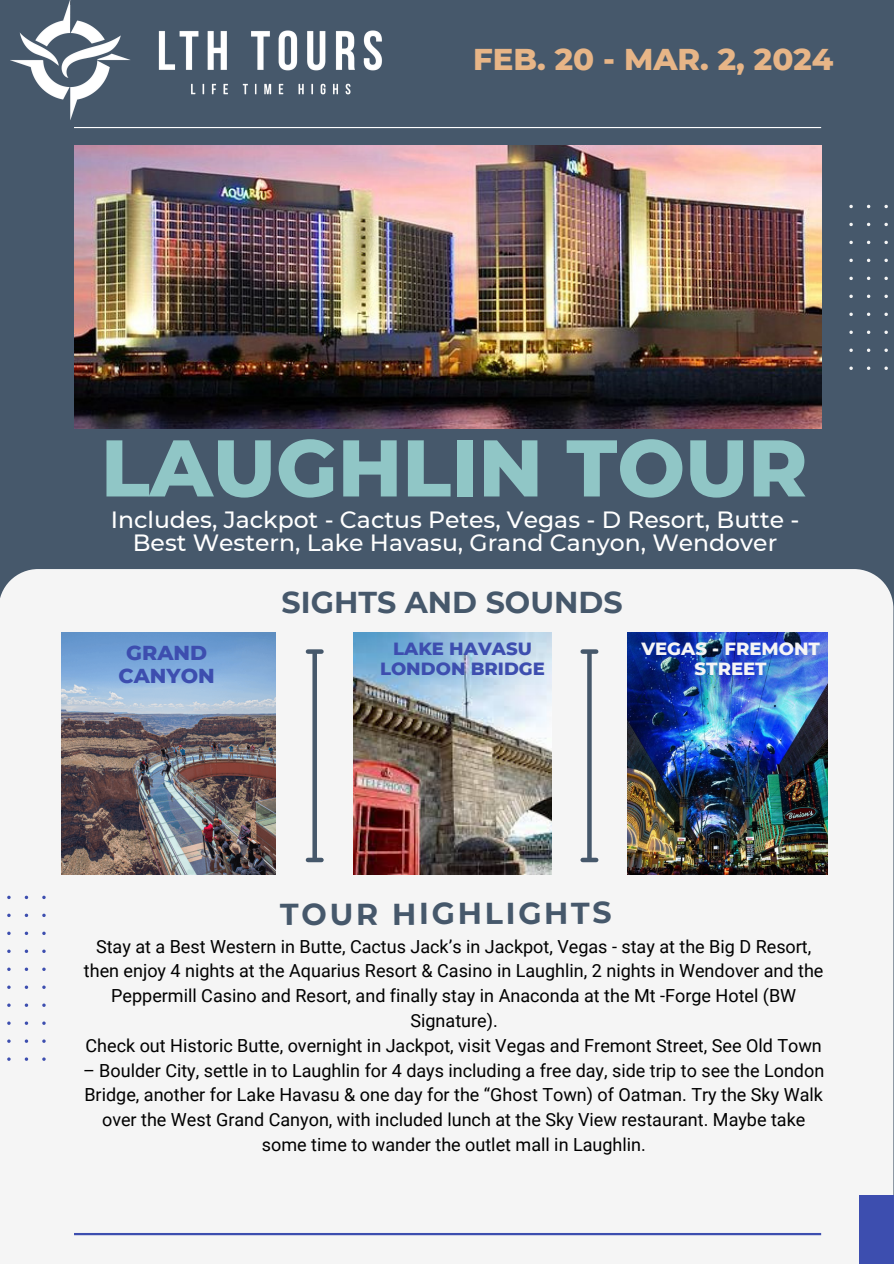
<style>
.page{position:relative;width:894px;height:1264px;background:#fff}
.page>*{position:absolute;margin:0;border:0;box-sizing:border-box;transform-origin:0 0}
.t1{font:800 80.1px "Montserrat";color:#90c6c6}
.t2{font:800 30.75px "Montserrat";color:#e7b587}
.t3{font:700 30.15px "Montserrat";color:#46586b}
.t4{font:700 30.15px "Montserrat";letter-spacing:.08em;color:#46586b}
.t5{font:500 23.55px/23.7px "Montserrat";color:#fff;text-align:center}
.t6{font:800 20.55px/23.7px "Montserrat";color:#3d4eaf;text-align:center}
.t7{font:18px/24.8px "Roboto";color:#000;text-align:center}
.t8{font:800 18px/20.2px "Montserrat";color:#3d4eaf;text-align:center}
.t9{font:800 18px/20.2px "Montserrat";color:#f5f5f5;text-align:center}
</style>
<div class="page">
<div style="left:0;top:0;width:893px;height:1263px;background:#46586b"></div>
<div style="left:0;top:569px;width:893px;height:694px;background:#f5f5f5"></div>
<img style="left:74px;top:145px;width:746px;height:284px">
<img style="left:353px;top:632px;width:198px;height:242px">
<img style="left:62px;top:632px;width:214px;height:242px">
<img style="left:627px;top:632px;width:200px;height:242px">
<hr style="left:74px;top:127px;width:746px;height:1px;background:#fff">
<hr style="left:74px;top:1232px;width:746px;height:3px;background:#3d4eaf">
<div style="left:858px;top:1194px;width:35px;height:69px;background:#3d4eaf"></div>
<svg style="left:849px;top:205px;width:39px;height:165px"></svg>
<div style="left:0;top:895px;width:46px;height:165px;background:#f5f5f5"></div>
<img style="left:10px;top:0;width:372px;height:120px">
<div style="left:312px;top:652px;width:5px;height:206px;background:#46586b"></div>
<div style="left:308px;top:857px;width:13px;height:5px;background:#46586b"></div>
<div style="left:308px;top:649px;width:13px;height:5px;background:#46586b"></div>
<svg style="left:587px;top:654px;width:4px;height:203px"></svg>
<div style="left:582px;top:857px;width:14px;height:5px;background:#46586b"></div>
<div style="left:582px;top:649px;width:14px;height:5px;background:#46586b"></div>
<p class="t2" style="left:473px;top:40px;width:361px">FEB. 20 - MAR. 2, 2024</p>
<p class="t1" style="left:101px;top:419px;width:708px">LAUGHLIN TOUR</p>
<p class="t5" style="left:111px;top:507px;width:690px">Includes, Jackpot - Cactus Petes, Vegas - D Resort, Butte -<br>Best Western, Lake Havasu, Grand Canyon, Wendover</p>
<p class="t3" style="left:281px;top:584px;width:342px">SIGHTS AND SOUNDS</p>
<p class="t6" style="left:118px;top:640px;width:98px">GRAND<br>CANYON</p>
<p class="t8" style="left:380px;top:638px;width:166px">LAKE HAVASU<br>LONDON BRIDGE</p>
<p class="t9" style="left:641px;top:638px;width:180px">VEGAS - FREMONT<br>STREET</p>
<p class="t4" style="left:280px;top:895px;width:333px">TOUR HIGHLIGHTS</p>
<p class="t7" style="left:84px;top:934px;width:740px">Stay at a Best Western in Butte, Cactus Jack’s in Jackpot, Vegas - stay at the Big D Resort, then enjoy 4 nights at the Aquarius Resort &amp; Casino in Laughlin, 2 nights in Wendover and the Peppermill Casino and Resort, and finally stay in Anaconda at the Mt -Forge Hotel (BW Signature).</p>
<p class="t7" style="left:85px;top:1033px;width:737px">Check out Historic Butte, overnight in Jackpot, visit Vegas and Fremont Street, See Old Town</p>
<p class="t7" style="left:83px;top:1058px;width:742px">– Boulder City, settle in to Laughlin for 4 days including a free day, side trip to see the London Bridge, another for Lake Havasu &amp; one day for the “Ghost Town) of Oatman. Try the Sky Walk over the West Grand Canyon, with included lunch at the Sky View restaurant. Maybe take some time to wander the outlet mall in Laughlin.</p>
</div>
